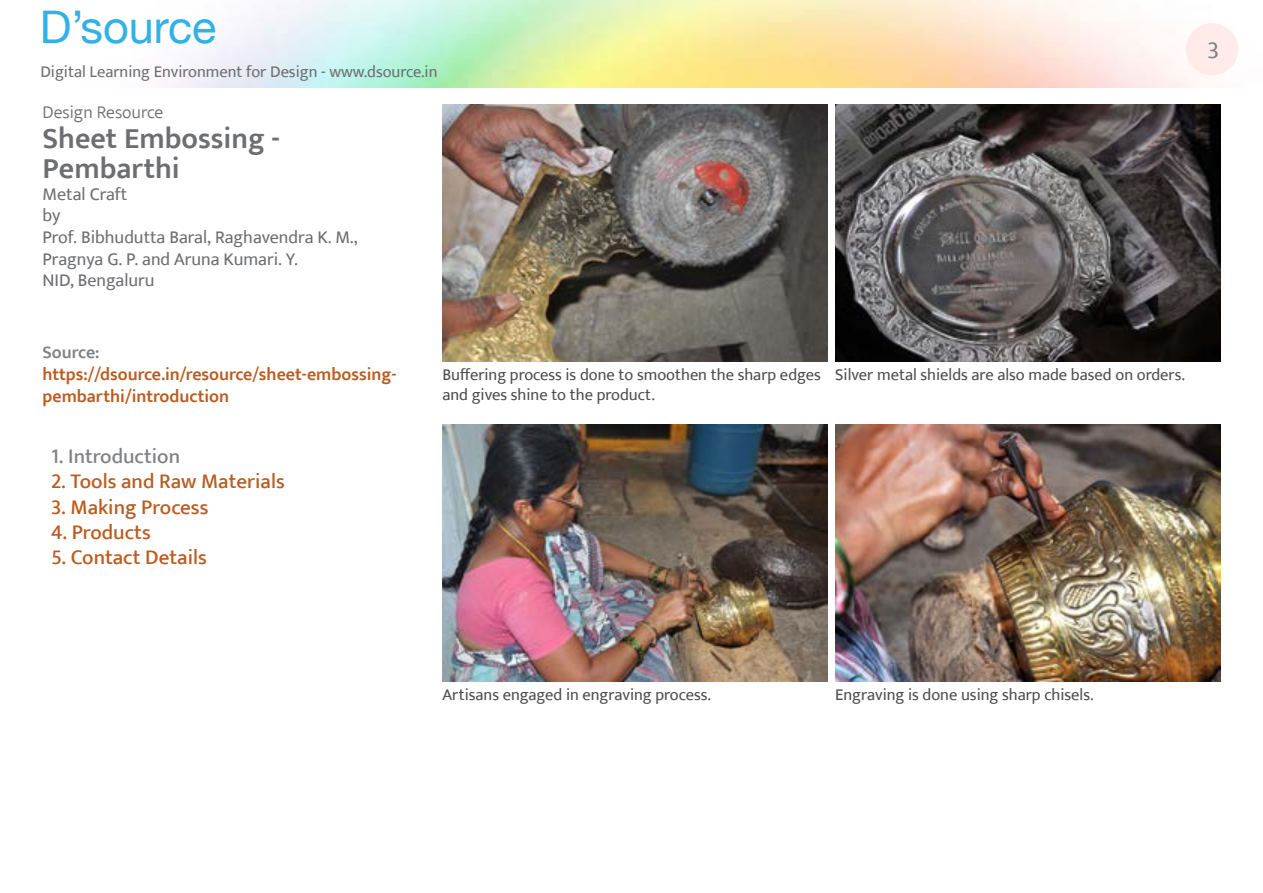
<style>
.page{position:relative;width:1263px;height:893px;background:#fff}
.page>*{position:absolute;margin:0;border:0;box-sizing:border-box;transform-origin:0 0}
.t1{font:45px "Helvetica Neue";color:#33b0e5}
.t2{font:600 30px/30px "Ek Mukta";color:#6d6e71}
.t3{font:24px "Ek Mukta";color:#808285}
.t4{font:500 21px "Ek Mukta";color:#bb5c20}
.t5{font:500 21px "Ek Mukta";color:#808285}
.t6{font:18px/21.6px "Ek Mukta";color:#6d6e71}
.t7{font:600 18px/21.6px "Ek Mukta";color:#bb5c20}
.t8{font:300 18px "Ek Mukta";color:#6d6e71}
.t9{font:600 18px "Ek Mukta";color:#808285}
.t10{font:16.5px/19.8px "Ek Mukta";color:#4d4d4f}
.t11{font:16.5px "Ek Mukta";color:#6d6e71}
</style>
<div class="page">
<div style="left:1186px;top:23px;width:52px;height:52px;background:#feebea;border-radius:50%"></div>
<img style="left:835px;top:425px;width:385px;height:257px">
<img style="left:835px;top:105px;width:385px;height:257px">
<img style="left:442px;top:425px;width:385px;height:257px">
<img style="left:442px;top:105px;width:385px;height:257px">
<h1 class="t1" style="left:40px;top:0;width:178px">D’source</h1>
<p class="t11" style="left:40px;top:62px;width:399px">Digital Learning Environment for Design - www.dsource.in</p>
<p class="t8" style="left:43px;top:101px;width:122px">Design Resource</p>
<h2 class="t2" style="left:43px;top:123px;width:239px">Sheet Embossing -<br>Pembarthi</h2>
<p class="t6" style="left:43px;top:183px;width:316px">Metal Craft<br>by<br>Prof. Bibhudutta Baral, Raghavendra K. M.,<br>Pragnya G. P. and Aruna Kumari. Y.<br>NID, Bengaluru</p>
<p class="t9" style="left:43px;top:342px;width:59px">Source:</p>
<p class="t7" style="left:43px;top:363px;width:355px">https://dsource.in/resource/sheet-embossing&shy;pembarthi/introduction</p>
<p class="t5" style="left:51px;top:444px;width:131px">1. Introduction</p>
<p class="t4" style="left:51px;top:469px;width:235px">2. Tools and Raw Materials</p>
<p class="t4" style="left:51px;top:494px;width:159px">3. Making Process</p>
<p class="t4" style="left:51px;top:519px;width:101px">4. Products</p>
<p class="t4" style="left:51px;top:544px;width:157px">5. Contact Details</p>
<p class="t10" style="left:442px;top:365px;width:380px">Buffering process is done to smoothen the sharp edges and gives shine to the product.</p>
<p class="t10" style="left:835px;top:365px;width:351px">Silver metal shields are also made based on orders.</p>
<h3 class="t3" style="left:1207px;top:35px;width:13px">3</h3>
<p class="t10" style="left:442px;top:685px;width:270px">Artisans engaged in engraving process.</p>
<p class="t10" style="left:835px;top:685px;width:260px">Engraving is done using sharp chisels.</p>
</div>
